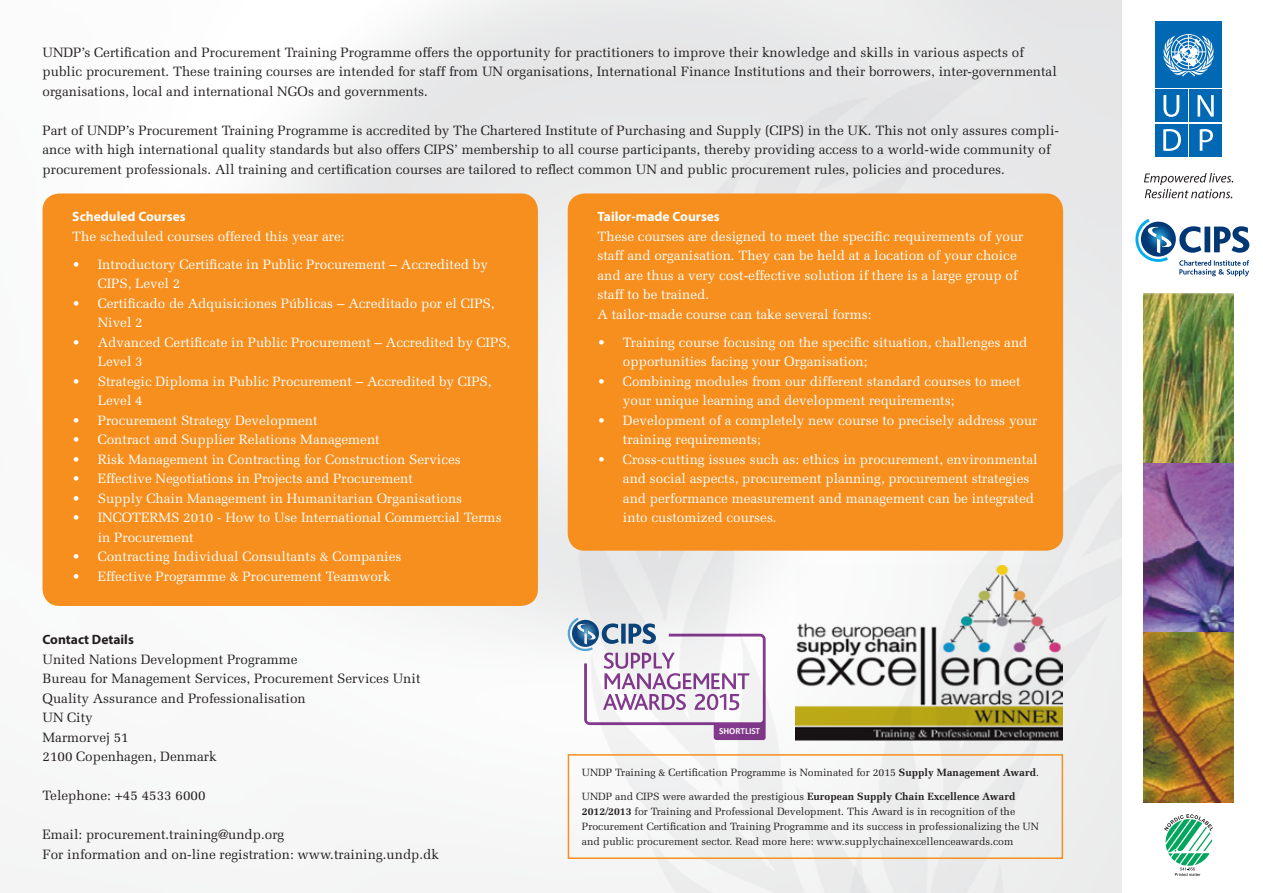
<style>
.page{position:relative;width:1263px;height:893px;background:#fff}
.page>*{position:absolute;margin:0;border:0;box-sizing:border-box;transform-origin:0 0}
.Cal_text_1{font:13.5px/19.5px "Melior LT Std";color:#fff}
.Cal_text_1-2{font:13.5px/19.5px "Melior LT Std";color:#231f20}
.Cal_text_1-3{font:700 13.5px "Myriad Pro";color:#fff}
.Cal_text_1-4{font:700 13.5px "Myriad Pro";color:#231f20}
.Cal_text_1-5{font:10.5px/15px "Melior LT Std";color:#231f20}
.t1{font:700 9.15px "Calibri";color:#fff}
.s1{font-weight:700}
</style>
<div class="page">
<img style="left:0;top:0;width:1122px;height:893px">
<div style="left:43px;top:193px;width:495px;height:413px;background:#f68f1e;border-radius:17px"></div>
<div style="left:568px;top:193px;width:495px;height:358px;background:#f68f1e;border-radius:17px"></div>
<img style="left:1144px;top:293px;width:89px;height:510px">
<div style="left:1155px;top:90px;width:32px;height:32px;background:#0168b3"></div>
<svg style="left:1163px;top:95px;width:16px;height:22px"></svg>
<div style="left:1189px;top:90px;width:33px;height:32px;background:#0168b3"></div>
<svg style="left:1197px;top:95px;width:17px;height:22px"></svg>
<div style="left:1189px;top:124px;width:33px;height:32px;background:#0168b3"></div>
<svg style="left:1200px;top:129px;width:13px;height:22px"></svg>
<div style="left:1155px;top:124px;width:32px;height:32px;background:#0168b3"></div>
<svg style="left:1163px;top:129px;width:18px;height:22px"></svg>
<div style="left:1155px;top:21px;width:67px;height:67px;background:#0168b3"></div>
<svg style="left:1163px;top:34px;width:51px;height:43px"></svg>
<svg style="left:1144px;top:173px;width:89px;height:25px"></svg>
<div style="left:568px;top:754px;width:495px;height:105px;border:2px solid #f68f1e"></div>
<svg style="left:1179px;top:260px;width:70px;height:16px"></svg>
<svg style="left:1179px;top:226px;width:22px;height:27px"></svg>
<div style="left:1204px;top:227px;width:6px;height:25px;background:#013775"></div>
<svg style="left:1214px;top:226px;width:35px;height:27px"></svg>
<svg style="left:1141px;top:222px;width:35px;height:35px"></svg>
<svg style="left:1135px;top:219px;width:37px;height:43px"></svg>
<img style="left:795px;top:566px;width:267px;height:174px">
<svg style="left:568px;top:618px;width:198px;height:122px"></svg>
<svg style="left:1164px;top:814px;width:49px;height:62px"></svg>
<p class="Cal_text_1-2" style="left:43px;top:43px;width:1016px">UNDP’s Certification and Procurement Training Programme offers the opportunity for practitioners to improve their knowledge and skills in various aspects of public procurement. These training courses are intended for staff from UN organisations, International Finance Institutions and their borrowers, inter-governmental organisations, local and international NGOs and governments.</p>
<p class="Cal_text_1-2" style="left:43px;top:121px;width:1018px">Part of UNDP’s Procurement Training Programme is accredited by The Chartered Institute of Purchasing and Supply (CIPS) in the UK. This not only assures compli&shy;ance with high international quality standards but also offers CIPS’ membership to all course participants, thereby providing access to a world-wide community of procurement professionals. All training and certification courses are tailored to reflect common UN and public procurement rules, policies and procedures.</p>
<p class="Cal_text_1-3" style="left:72px;top:208px;width:115px">Scheduled Courses</p>
<p class="Cal_text_1" style="left:72px;top:227px;width:274px">The scheduled courses offered this year are:</p>
<p class="Cal_text_1" style="left:98px;top:255px;width:392px;text-indent:-26px">• Introductory Certificate in Public Procurement – Accredited by<br>CIPS, Level 2</p>
<p class="Cal_text_1" style="left:98px;top:294px;width:398px;text-indent:-26px">• Certificado de Adquisiciones Públicas – Acreditado por el CIPS,<br>Nivel 2</p>
<p class="Cal_text_1" style="left:98px;top:333px;width:414px;text-indent:-26px">• Advanced Certificate in Public Procurement – Accredited by CIPS,<br>Level 3</p>
<p class="Cal_text_1" style="left:98px;top:372px;width:395px;text-indent:-26px">• Strategic Diploma in Public Procurement – Accredited by CIPS,<br>Level 4</p>
<p class="Cal_text_1" style="left:72px;top:411px;width:247px">• Procurement Strategy Development</p>
<p class="Cal_text_1" style="left:72px;top:430px;width:309px">• Contract and Supplier Relations Management</p>
<p class="Cal_text_1" style="left:72px;top:450px;width:390px">• Risk Management in Contracting for Construction Services</p>
<p class="Cal_text_1" style="left:72px;top:469px;width:342px">• Effective Negotiations in Projects and Procurement</p>
<p class="Cal_text_1" style="left:72px;top:489px;width:391px">• Supply Chain Management in Humanitarian Organisations</p>
<p class="Cal_text_1" style="left:98px;top:508px;width:405px;text-indent:-26px">• INCOTERMS 2010 - How to Use International Commercial Terms in Procurement</p>
<p class="Cal_text_1" style="left:72px;top:547px;width:331px">• Contracting Individual Consultants &amp; Companies</p>
<p class="Cal_text_1" style="left:72px;top:567px;width:320px">• Effective Programme &amp; Procurement Teamwork</p>
<p class="Cal_text_1-3" style="left:597px;top:208px;width:124px">Tailor-made Courses</p>
<p class="Cal_text_1" style="left:597px;top:227px;width:427px">These courses are designed to meet the specific requirements of your staff and organisation. They can be held at a location of your choice and are thus a very cost-effective solution if there is a large group of staff to be trained.</p>
<p class="Cal_text_1" style="left:597px;top:305px;width:276px">A tailor-made course can take several forms:</p>
<p class="Cal_text_1" style="left:623px;top:333px;width:406px;text-indent:-26px">• Training course focusing on the specific situation, challenges and opportunities facing your Organisation;</p>
<p class="Cal_text_1" style="left:623px;top:372px;width:399px;text-indent:-26px">• Combining modules from our different standard courses to meet your unique learning and development requirements;</p>
<p class="Cal_text_1" style="left:623px;top:411px;width:416px;text-indent:-26px">• Development of a completely new course to precisely address your training requirements;</p>
<p class="Cal_text_1" style="left:623px;top:450px;width:416px;text-indent:-26px">• Cross-cutting issues such as: ethics in procurement, environmental and social aspects, procurement planning, procurement strategies and performance measurement and management can be integrated into customized courses.</p>
<p class="Cal_text_1-4" style="left:43px;top:631px;width:93px">Contact Details</p>
<p class="Cal_text_1-2" style="left:43px;top:650px;width:257px">United Nations Development Programme</p>
<p class="Cal_text_1-2" style="left:43px;top:669px;width:379px">Bureau for Management Services, Procurement Services Unit</p>
<p class="Cal_text_1-2" style="left:43px;top:689px;width:265px">Quality Assurance and Professionalisation</p>
<p class="Cal_text_1-2" style="left:43px;top:708px;width:52px">UN City</p>
<p class="Cal_text_1-2" style="left:43px;top:728px;width:88px">Marmorvej 51</p>
<p class="Cal_text_1-2" style="left:43px;top:747px;width:176px">2100 Copenhagen, Denmark</p>
<p class="Cal_text_1-2" style="left:43px;top:786px;width:165px">Telephone: +45 4533 6000</p>
<p class="Cal_text_1-2" style="left:43px;top:825px;width:243px">Email: procurement.training@undp.org</p>
<p class="Cal_text_1-2" style="left:43px;top:845px;width:398px">For information and on-line registration: www.training.undp.dk</p>
<p class="t1" style="left:719px;top:725px;width:43px">SHORTLIST</p>
<p class="Cal_text_1-5" style="left:582px;top:765px;width:458px">UNDP Training &amp; Certification Programme is Nominated for 2015 <span class="s1">Supply Management Award</span>.</p>
<p class="Cal_text_1-5" style="left:582px;top:789px;width:458px">UNDP and CIPS were awarded the prestigious <span class="s1">European Supply Chain Excellence Award 2012/2013</span> for Training and Professional Development. This Award is in recognition of the Procurement Certification and Training Programme and its success in professionalizing the UN and public procurement sector. Read more here: www.supplychainexcellenceawards.com</p>
</div>
